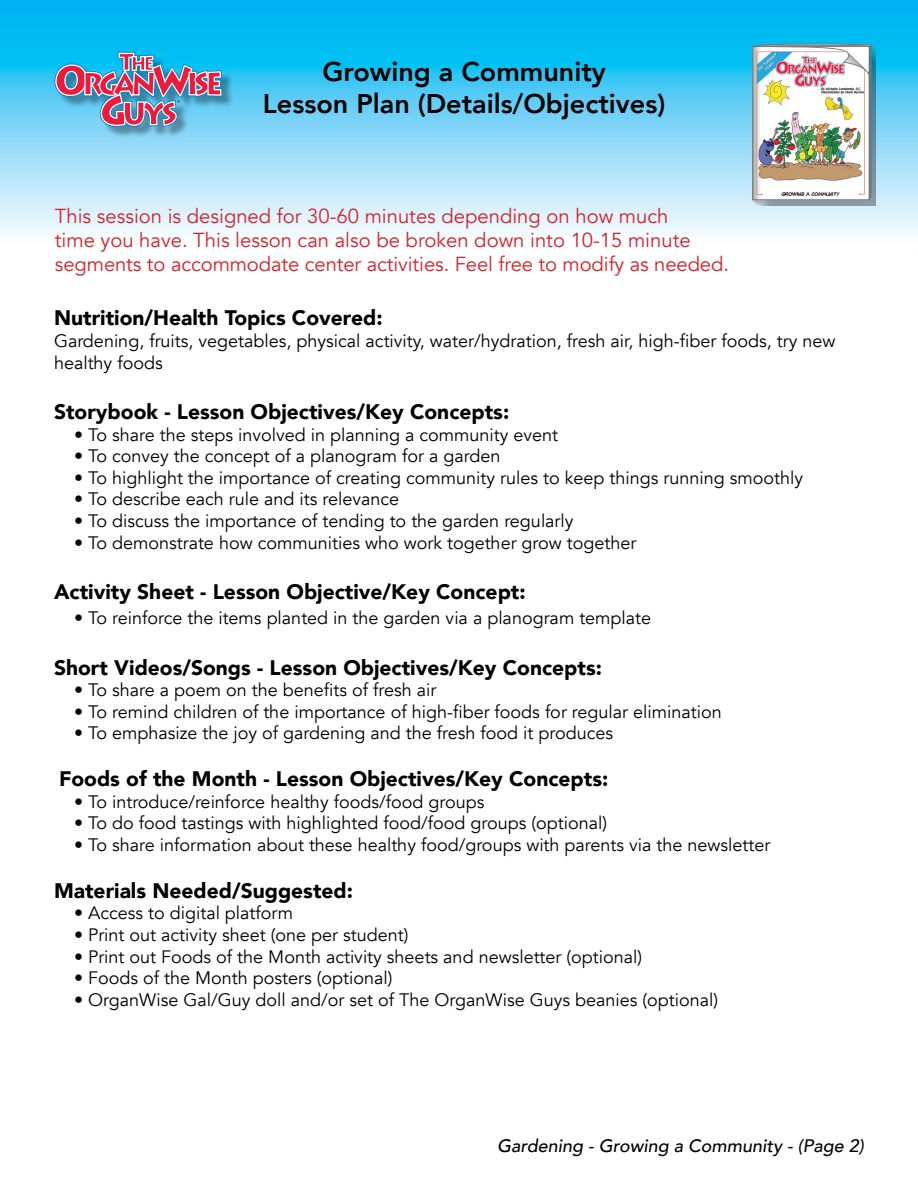
<style>
.page{position:relative;width:918px;height:1188px;background:#fff}
.page>*{position:absolute;margin:0;border:0;box-sizing:border-box;transform-origin:0 0}
.t1{font:800 27px/32.4px "Avenir";color:#000;text-align:center}
.t2{font:900 21px "Avenir";color:#000}
.t3{font:20.25px/24.3px "Avenir";color:#d2232a}
.t4{font:18px/21.6px "Avenir";color:#000}
.t5{font:italic 500 18px "Avenir";color:#000}
</style>
<div class="page">
<svg style="left:0;top:0;width:918px;height:236px;background:#6fd3f6"></svg>
<div style="left:56px;top:53px;width:178px;height:85px;background:#000;opacity:.35"></div>
<svg style="left:53px;top:50px;width:171px;height:78px;background:#7995ba"></svg>
<img style="left:741px;top:35px;width:134px;height:171px">
<img style="left:752px;top:43px;width:120px;height:157px">
<h1 class="t1" style="left:263px;top:55px;width:404px">Growing a Community<br>Lesson Plan (Details/Objectives)</h1>
<p class="t3" style="left:55px;top:204px;width:676px">This session is designed for 30-60 minutes depending on how much<br>time you have. This lesson can also be broken down into 10-15 minute segments to accommodate center activities. Feel free to modify as needed.</p>
<p class="t2" style="left:54px;top:300px;width:330px">Nutrition/Health Topics Covered:</p>
<p class="t4" style="left:54px;top:330px;width:783px">Gardening, fruits, vegetables, physical activity, water/hydration, fresh air, high-fiber foods, try new healthy foods</p>
<p class="t2" style="left:54px;top:394px;width:457px">Storybook - Lesson Objectives/Key Concepts:</p>
<p class="t4" style="left:74px;top:424px;width:486px">• To share the steps involved in planning a community event</p>
<p class="t4" style="left:74px;top:446px;width:428px">• To convey the concept of a planogram for a garden</p>
<p class="t4" style="left:74px;top:467px;width:731px">• To highlight the importance of creating community rules to keep things running smoothly</p>
<p class="t4" style="left:74px;top:489px;width:327px">• To describe each rule and its relevance</p>
<p class="t4" style="left:74px;top:510px;width:501px">• To discuss the importance of tending to the garden regularly</p>
<p class="t4" style="left:74px;top:532px;width:564px">• To demonstrate how communities who work together grow together</p>
<p class="t2" style="left:54px;top:574px;width:473px">Activity Sheet - Lesson Objective/Key Concept:</p>
<p class="t4" style="left:74px;top:608px;width:579px">• To reinforce the items planted in the garden via a planogram template</p>
<p class="t2" style="left:54px;top:649px;width:550px">Short Videos/Songs - Lesson Objectives/Key Concepts:</p>
<p class="t4" style="left:74px;top:680px;width:364px">• To share a poem on the benefits of fresh air</p>
<p class="t4" style="left:74px;top:701px;width:649px">• To remind children of the importance of high-fiber foods for regular elimination</p>
<p class="t4" style="left:74px;top:723px;width:541px">• To emphasize the joy of gardening and the fresh food it produces</p>
<p class="t2" style="left:59px;top:761px;width:551px">Foods of the Month - Lesson Objectives/Key Concepts:</p>
<p class="t4" style="left:74px;top:791px;width:412px">• To introduce/reinforce healthy foods/food groups</p>
<p class="t4" style="left:74px;top:813px;width:535px">• To do food tastings with highlighted food/food groups (optional)</p>
<p class="t4" style="left:74px;top:834px;width:698px">• To share information about these healthy food/groups with parents via the newsletter</p>
<p class="t2" style="left:54px;top:872px;width:301px">Materials Needed/Suggested:</p>
<p class="t4" style="left:74px;top:903px;width:221px">• Access to digital platform</p>
<p class="t4" style="left:74px;top:924px;width:336px">• Print out activity sheet (one per student)</p>
<p class="t4" style="left:74px;top:946px;width:570px">• Print out Foods of the Month activity sheets and newsletter (optional)</p>
<p class="t4" style="left:74px;top:968px;width:320px">• Foods of the Month posters (optional)</p>
<p class="t4" style="left:74px;top:989px;width:646px">• OrganWise Gal/Guy doll and/or set of The OrganWise Guys beanies (optional)</p>
<p class="t5" style="left:497px;top:1135px;width:368px">Gardening - Growing a Community - (Page 2)</p>
</div>
